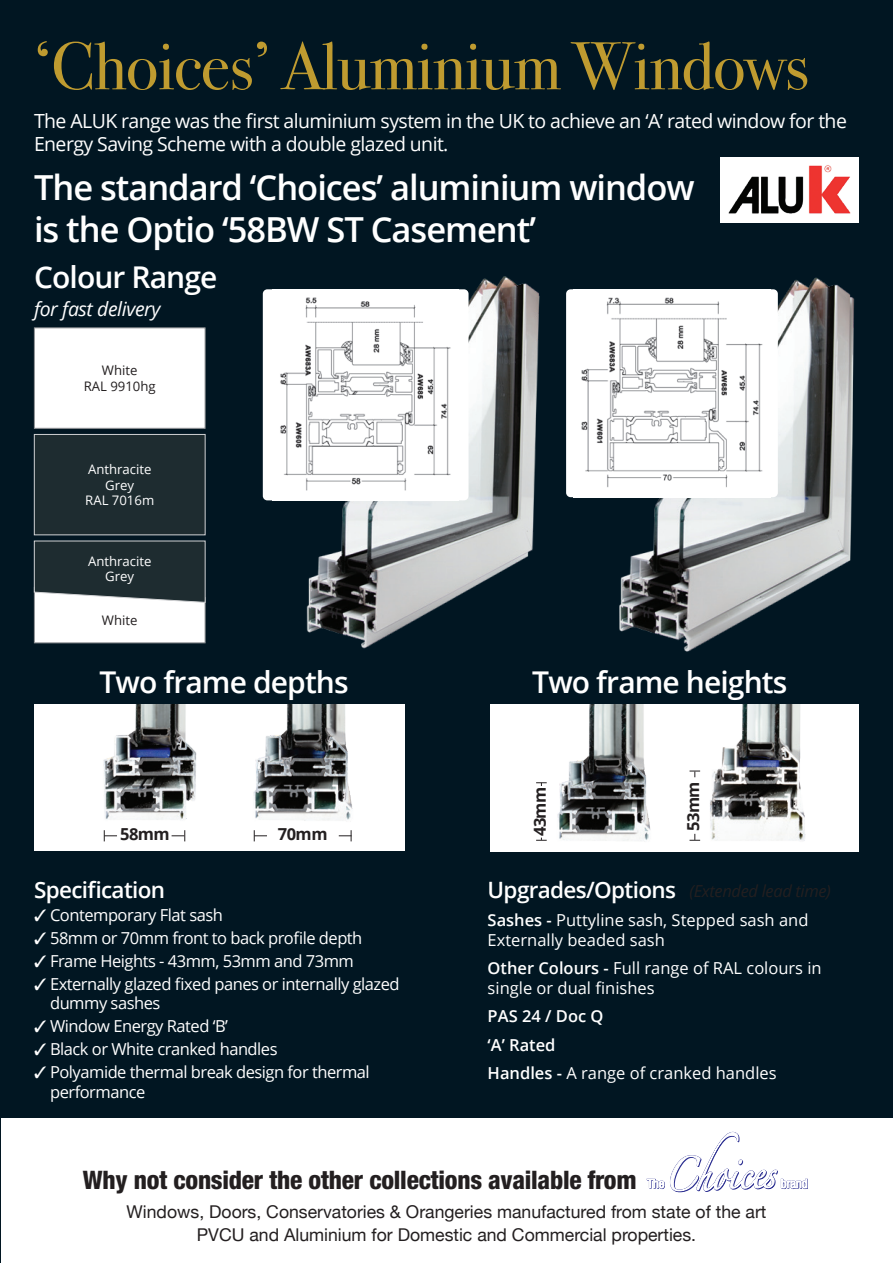
<style>
.page{position:relative;width:893px;height:1263px;background:#fff}
.page>*{position:absolute;margin:0;border:0;box-sizing:border-box;transform-origin:0 0}
.t1{font:67.5px "Bodoni Svty Two ITCTT";letter-spacing:-.01em;color:#bf9b30}
.t2{font:600 34.5px/41.4px "Open Sans";letter-spacing:-.03em;color:#fff}
.t3{font:600 30px "Open Sans";letter-spacing:-.03em;color:#fff}
.FitSHowHeading{font:800 condensed 25.5px "Helvetica Neue";letter-spacing:-.01em;color:#231f20}
.t4{font:600 22.5px "Open Sans";letter-spacing:-.03em;color:#fff}
.t5{font:19.5px/23.4px "Open Sans";letter-spacing:-.03em;color:#fff}
.t6{font:italic 19.5px "Open Sans";letter-spacing:-.02em;color:#fff}
.t7{font:17.55px "Helvetica Neue";color:#231f20}
.t8{font:16.5px/19.8px "Open Sans";letter-spacing:-.03em;color:#fff}
.t9{font:16.5px/19.8px "Open Sans";color:#fff}
.t10{font:italic 16.5px "Open Sans";letter-spacing:-.02em;color:#231f20}
.t11{font:600 16.5px "Open Sans";color:#fff}
.t12{font:700 16.5px "Open Sans";letter-spacing:-.04em;color:#231f20}
.t13{font:13.2px/15.8px "Open Sans";color:#fff;text-align:center}
.t14{font:13.2px "Open Sans";color:#231f20}
.s1{font-weight:600}
</style>
<div class="page">
<div style="left:0;top:0;width:893px;height:1117px;background:#011622"></div>
<div style="left:720px;top:158px;width:139px;height:65px;background:#fff"></div>
<img style="left:728px;top:165px;width:123px;height:49px">
<div style="left:34px;top:327px;width:171px;height:102px;background:#fff;border:1px solid #939598"></div>
<div style="left:34px;top:434px;width:171px;height:101px;background:#1e2c30;border:1px solid #d1d2d4"></div>
<svg style="left:34px;top:540px;width:172px;height:104px;background:#838a8d"></svg>
<img style="left:575px;top:277px;width:280px;height:375px">
<div style="left:490px;top:704px;width:369px;height:147px;background:#fff"></div>
<img style="left:710px;top:704px;width:96px;height:137px">
<svg style="left:689px;top:834px;width:11px;height:7px"></svg>
<svg style="left:689px;top:771px;width:11px;height:6px"></svg>
<img style="left:557px;top:704px;width:94px;height:137px">
<svg style="left:536px;top:838px;width:11px;height:3px"></svg>
<svg style="left:536px;top:782px;width:11px;height:4px"></svg>
<div style="left:34px;top:704px;width:371px;height:147px;background:#fff"></div>
<img style="left:103px;top:704px;width:94px;height:116px">
<svg style="left:104px;top:830px;width:13px;height:11px"></svg>
<svg style="left:172px;top:830px;width:13px;height:11px"></svg>
<img style="left:253px;top:704px;width:100px;height:117px">
<svg style="left:254px;top:830px;width:13px;height:11px"></svg>
<svg style="left:339px;top:830px;width:13px;height:11px"></svg>
<div style="left:566px;top:289px;width:212px;height:208px;background:#fff;border-radius:5px"></div>
<img style="left:581px;top:297px;width:182px;height:191px">
<img style="left:264px;top:276px;width:304px;height:373px">
<div style="left:263px;top:289px;width:206px;height:211px;background:#fff;border-radius:5px"></div>
<img style="left:280px;top:297px;width:171px;height:194px">
<hr style="left:0;top:609px;width:1px;height:654px;background:#c7c8ca">
<svg style="left:646px;top:1131px;width:162px;height:61px"></svg>
<p class="t1" style="left:34px;top:11px;width:776px">‘Choices’ Aluminium Windows</p>
<p class="t5" style="left:34px;top:108px;width:814px">The ALUK range was the first aluminium system in the UK to achieve an ‘A’ rated window for the<br>Energy Saving Scheme with a double glazed unit.</p>
<p class="t2" style="left:34px;top:166px;width:662px">The standard ‘Choices’ aluminium window is the Optio ‘58BW ST Casement’</p>
<p class="t3" style="left:34px;top:256px;width:185px">Colour Range</p>
<p class="t6" style="left:34px;top:296px;width:128px">for fast delivery</p>
<p class="t14" style="left:102px;top:361px;width:37px">White</p>
<p class="t14" style="left:84px;top:377px;width:74px">RAL 9910hg</p>
<p class="t13" style="left:88px;top:461px;width:65px">Anthracite<br>Grey</p>
<p class="t13" style="left:85px;top:492px;width:71px">RAL 7016m</p>
<p class="t13" style="left:88px;top:553px;width:65px">Anthracite<br>Grey</p>
<p class="t14" style="left:102px;top:612px;width:37px">White</p>
<p class="t3" style="left:99px;top:661px;width:251px">Two frame depths</p>
<p class="t3" style="left:532px;top:661px;width:257px">Two frame heights</p>
<p class="t12" style="left:120px;top:822px;width:51px">58mm</p>
<p class="t12" style="left:278px;top:822px;width:51px">70mm</p>
<p class="t4" style="left:34px;top:874px;width:133px">Specification</p>
<p class="t8" style="left:34px;top:904px;width:190px">✓ Contemporary Flat sash</p>
<p class="t8" style="left:34px;top:927px;width:330px">✓ 58mm or 70mm front to back profile depth</p>
<p class="t8" style="left:34px;top:950px;width:321px">✓ Frame Heights - 43mm, 53mm and 73mm</p>
<p class="t8" style="left:50px;top:973px;width:351px;text-indent:-16px">✓ Externally glazed fixed panes or internally glazed dummy sashes</p>
<p class="t8" style="left:34px;top:1016px;width:196px">✓ Window Energy Rated ‘B’</p>
<p class="t8" style="left:34px;top:1039px;width:245px">✓ Black or White cranked handles</p>
<p class="t8" style="left:50px;top:1062px;width:321px;text-indent:-16px">✓ Polyamide thermal break design for thermal performance</p>
<p class="t12" style="left:528px;top:836px;width:50px;rotate:-90deg">43mm</p>
<p class="t12" style="left:682px;top:830px;width:50px;rotate:-90deg">53mm</p>
<p class="t4" style="left:488px;top:874px;width:190px">Upgrades/Options</p>
<p class="t10" style="left:689px;top:879px;width:143px">(Extended lead time)</p>
<p class="t9" style="left:488px;top:910px;width:322px"><span class="s1">Sashes -</span> Puttyline sash, Stepped sash and<br>Externally beaded sash</p>
<p class="t9" style="left:488px;top:958px;width:336px"><span class="s1">Other Colours -</span> Full range of RAL colours in single or dual finishes</p>
<p class="t11" style="left:488px;top:1005px;width:117px">PAS 24 / Doc Q</p>
<p class="t11" style="left:488px;top:1033px;width:69px">‘A’ Rated</p>
<p class="t9" style="left:488px;top:1062px;width:291px"><span class="s1">Handles -</span> A range of cranked handles</p>
<p class="FitSHowHeading" style="left:83px;top:1164px;width:555px">Why not consider the other collections available from</p>
<p class="t7" style="left:127px;top:1199px;width:641px">Windows, Doors, Conservatories &amp; Orangeries manufactured from state of the art</p>
<p class="t7" style="left:197px;top:1222px;width:501px">PVCU and Aluminium for Domestic and Commercial properties.</p>
</div>
